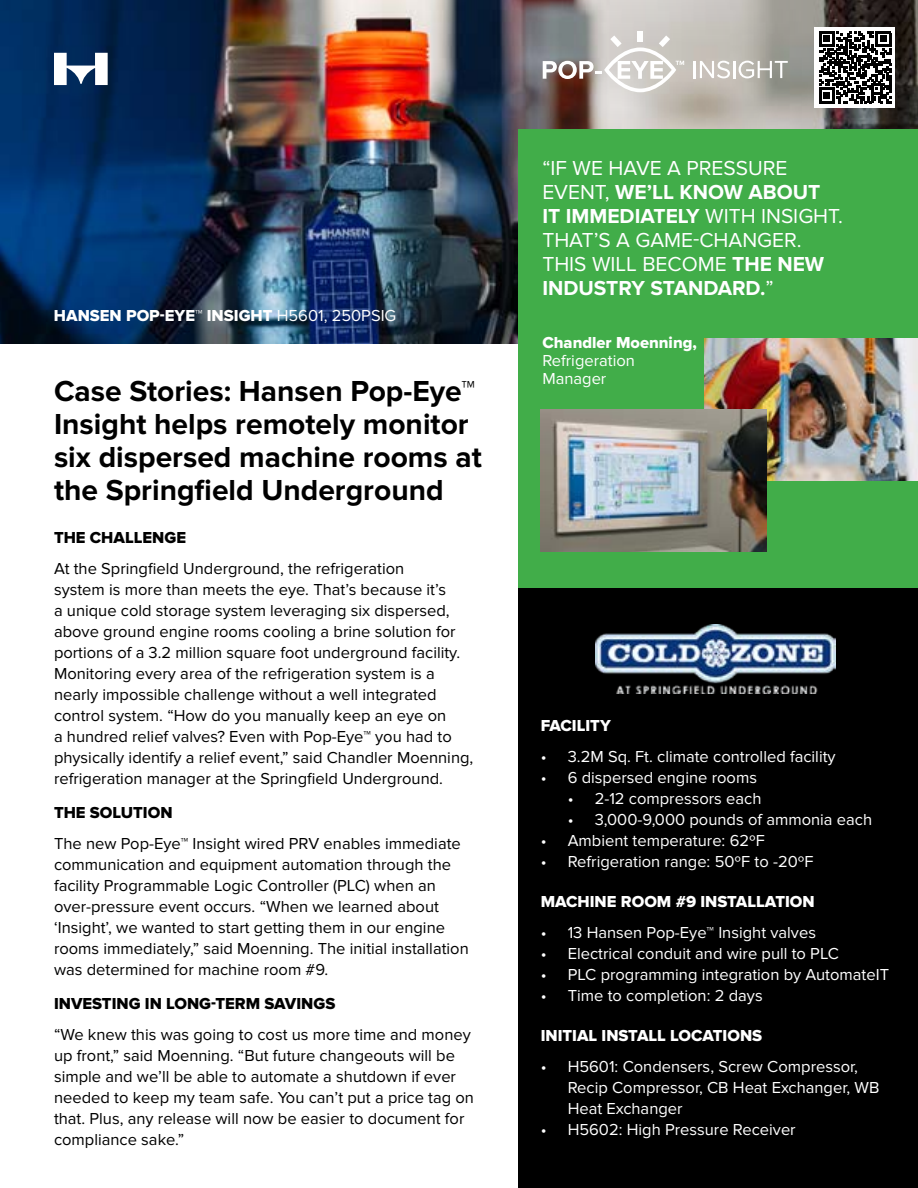
<style>
.page{position:relative;width:918px;height:1188px;background:#fff}
.page>*{position:absolute;margin:0;border:0;box-sizing:border-box;transform-origin:0 0}
.t1{font:700 30px/33px "Proxima Nova";color:#000}
.t2{font:21px/24px "Proxima Nova";color:#fff}
.t3{font:16.5px/21px "Proxima Nova";color:#000}
.t4{font:16.5px/21px "Proxima Nova";color:#fff}
.t5{font:16.5px "Proxima Nova Extrabld";color:#fff}
.t6{font:16.5px "Proxima Nova Extrabld";color:#000}
.s1{font-family:"Proxima Nova"}
.s2{font-weight:700}
</style>
<div class="page">
<div style="left:519px;top:0;width:399px;height:1188px;background:#000"></div>
<img style="left:0;top:0;width:375px;height:343px">
<img style="left:375px;top:0;width:543px;height:343px">
<div style="left:519px;top:129px;width:399px;height:459px;background:#41ad49"></div>
<img style="left:705px;top:338px;width:213px;height:142px">
<img style="left:541px;top:409px;width:226px;height:142px">
<div style="left:638px;top:32px;width:5px;height:10px;background:#fff"></div>
<svg style="left:543px;top:35px;width:141px;height:57px;background:#bdb7b3"></svg>
<svg style="left:694px;top:61px;width:94px;height:17px;background:#cccac4"></svg>
<svg style="left:54px;top:53px;width:54px;height:32px"></svg>
<img style="left:596px;top:625px;width:239px;height:68px">
<div style="left:815px;top:27px;width:80px;height:80px;background:#fff"></div>
<svg style="left:819px;top:31px;width:72px;height:72px"></svg>
<p class="t5" style="left:54px;top:306px;width:344px">HANSEN POP-EYE™ INSIGHT <span class="s1">H5601, 250PSIG</span></p>
<h1 class="t1" style="left:54px;top:375px;width:429px">Case Stories: Hansen Pop-Eye™<br>Insight helps remotely monitor six dispersed machine rooms at the Springfield Underground</h1>
<p class="t6" style="left:54px;top:528px;width:134px">THE CHALLENGE</p>
<p class="t3" style="left:54px;top:559px;width:421px">At the Springfield Underground, the refrigeration<br>system is more than meets the eye. That’s because it’s<br>a unique cold storage system leveraging six dispersed, above ground engine rooms cooling a brine solution for portions of a 3.2 million square foot underground facility.<br>Monitoring every area of the refrigeration system is a nearly impossible challenge without a well integrated control system. “How do you manually keep an eye on<br>a hundred relief valves? Even with Pop-Eye™ you had to physically identify a relief event,” said Chandler Moenning, refrigeration manager at the Springfield Underground.</p>
<p class="t6" style="left:54px;top:803px;width:120px">THE SOLUTION</p>
<p class="t3" style="left:54px;top:833px;width:416px">The new Pop-Eye™ Insight wired PRV enables immediate communication and equipment automation through the facility Programmable Logic Controller (PLC) when an over-pressure event occurs. “When we learned about ‘Insight’, we wanted to start getting them in our engine rooms immediately,” said Moenning. The initial installation was determined for machine room #9.</p>
<p class="t6" style="left:54px;top:994px;width:283px">INVESTING IN LONG-TERM SAVINGS</p>
<p class="t3" style="left:54px;top:1024px;width:422px">“We knew this was going to cost us more time and money up front,” said Moenning. “But future changeouts will be simple and we’ll be able to automate a shutdown if ever needed to keep my team safe. You can’t put a price tag on that. Plus, any release will now be easier to document for compliance sake.”</p>
<p class="t2" style="left:542px;top:157px;width:302px">“IF WE HAVE A PRESSURE<br>EVENT, <span class="s2">WE’LL KNOW ABOUT<br>IT IMMEDIATELY</span> WITH INSIGHT.<br>THAT’S A GAME-CHANGER.<br>THIS WILL BECOME <span class="s2">THE NEW<br>INDUSTRY STANDARD.</span>”</p>
<p class="t5" style="left:542px;top:333px;width:156px">Chandler Moenning,</p>
<p class="t4" style="left:542px;top:352px;width:94px;line-height:18px">Refrigeration<br>Manager</p>
<p class="t5" style="left:541px;top:716px;width:72px">FACILITY</p>
<p class="t4" style="left:541px;top:746px;width:296px">• 3.2M Sq. Ft. climate controlled facility</p>
<p class="t4" style="left:541px;top:767px;width:218px">• 6 dispersed engine rooms</p>
<p class="t4" style="left:568px;top:788px;width:195px">• 2-12 compressors each</p>
<p class="t4" style="left:568px;top:809px;width:306px">• 3,000-9,000 pounds of ammonia each</p>
<p class="t4" style="left:541px;top:830px;width:226px">• Ambient temperature: 62ºF</p>
<p class="t4" style="left:541px;top:851px;width:274px">• Refrigeration range: 50ºF to -20ºF</p>
<p class="t5" style="left:541px;top:892px;width:276px">MACHINE ROOM #9 INSTALLATION</p>
<p class="t4" style="left:541px;top:922px;width:277px">• 13 Hansen Pop-Eye™ Insight valves</p>
<p class="t4" style="left:541px;top:943px;width:300px">• Electrical conduit and wire pull to PLC</p>
<p class="t4" style="left:541px;top:964px;width:350px">• PLC programming integration by AutomateIT</p>
<p class="t4" style="left:541px;top:985px;width:223px">• Time to completion: 2 days</p>
<p class="t5" style="left:541px;top:1026px;width:223px">INITIAL INSTALL LOCATIONS</p>
<p class="t4" style="left:568px;top:1056px;width:313px;text-indent:-27px">• H5601: Condensers, Screw Compressor,<br>Recip Compressor, CB Heat Exchanger, WB<br>Heat Exchanger</p>
<p class="t4" style="left:541px;top:1119px;width:257px">• H5602: High Pressure Receiver</p>
</div>
